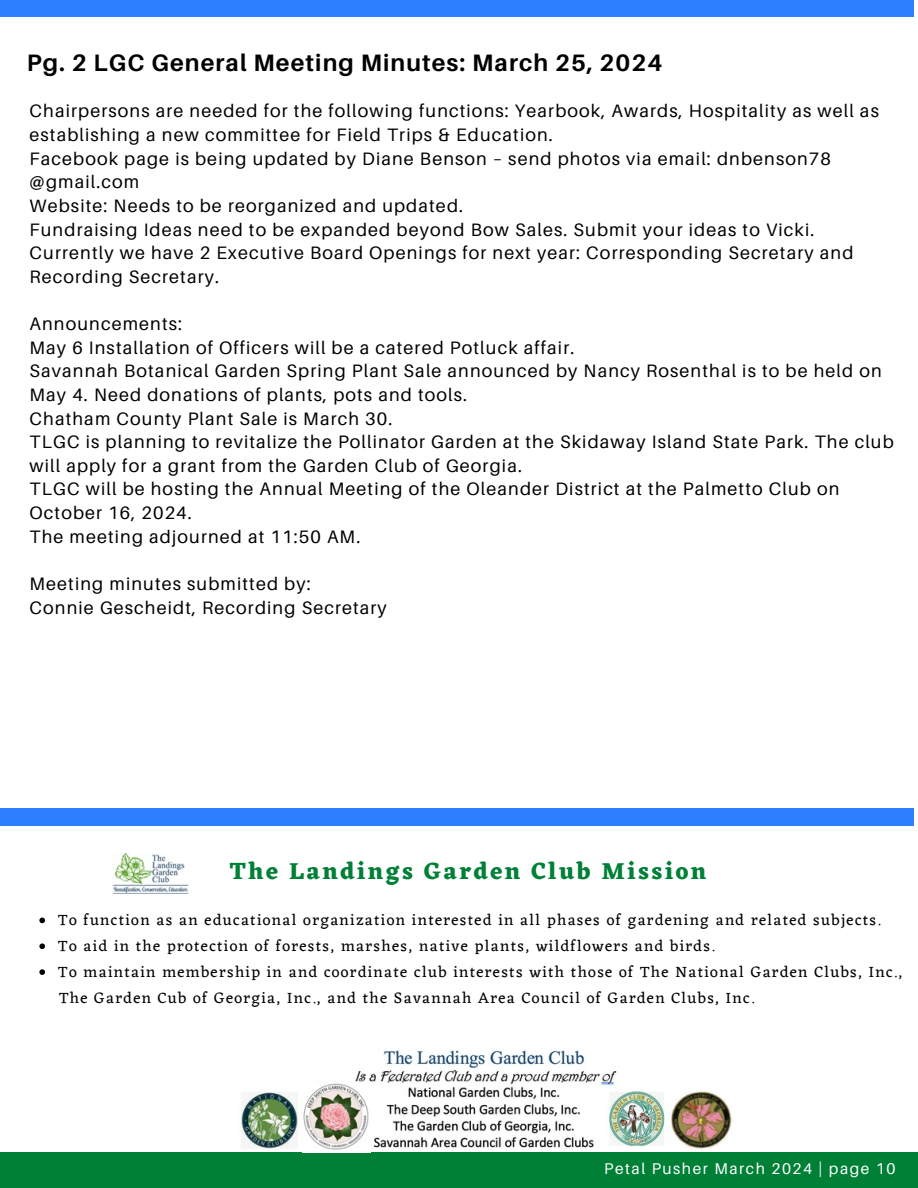
<style>
.page{position:relative;width:918px;height:1188px;background:#fff}
.page>*{position:absolute;margin:0;border:0;box-sizing:border-box;transform-origin:0 0}
.t1{font:700 24px "Eczar";letter-spacing:.1em;color:#008037}
.t2{font:700 23.7px "Aileron";letter-spacing:.045em;color:#000}
.t3{font:18px/23.7px "Aileron";letter-spacing:.065em;color:#000}
.t4{font:15.75px/25.8px "Eczar";letter-spacing:.085em;color:#000}
.t5{font:15.6px "Aileron";letter-spacing:.1em;color:#fff}
</style>
<div class="page">
<img style="left:226px;top:1050px;width:522px;height:103px">
<div style="left:0;top:1153px;width:918px;height:35px;background:#008037"></div>
<img style="left:303px;top:1084px;width:67px;height:69px">
<div style="left:0;top:0;width:914px;height:17px;background:#2e7fff"></div>
<svg style="left:39px;top:918px;width:6px;height:5px"></svg>
<svg style="left:39px;top:943px;width:6px;height:6px"></svg>
<svg style="left:39px;top:969px;width:6px;height:6px"></svg>
<img style="left:112px;top:854px;width:77px;height:39px">
<div style="left:0;top:809px;width:914px;height:17px;background:#2e7fff"></div>
<h2 class="t2" style="left:27px;top:48px;width:637px">Pg. 2 LGC General Meeting Minutes: March 25, 2024</h2>
<p class="t3" style="left:30px;top:99px;width:851px">Chairpersons are needed for the following functions: Yearbook, Awards, Hospitality as well as establishing a new committee for Field Trips &amp; Education.<br>Facebook page is being updated by Diane Benson – send photos via email: dnbenson78 @gmail.com<br>Website: Needs to be reorganized and updated.<br>Fundraising Ideas need to be expanded beyond Bow Sales. Submit your ideas to Vicki.<br>Currently we have 2 Executive Board Openings for next year: Corresponding Secretary and Recording Secretary.</p>
<p class="t3" style="left:30px;top:312px;width:866px">Announcements:<br>May 6 Installation of Officers will be a catered Potluck affair.<br>Savannah Botanical Garden Spring Plant Sale announced by Nancy Rosenthal is to be held on May 4. Need donations of plants, pots and tools.<br>Chatham County Plant Sale is March 30.<br>TLGC is planning to revitalize the Pollinator Garden at the Skidaway Island State Park. The club will apply for a grant from the Garden Club of Georgia.<br>TLGC will be hosting the Annual Meeting of the Oleander District at the Palmetto Club on October 16, 2024.<br>The meeting adjourned at 11:50 AM.</p>
<p class="t3" style="left:30px;top:571px;width:359px">Meeting minutes submitted by:<br>Connie Gescheidt, Recording Secretary</p>
<h1 class="t1" style="left:230px;top:856px;width:478px">The Landings Garden Club Mission</h1>
<p class="t4" style="left:58px;top:907px;width:845px">To function as an educational organization interested in all phases of gardening and related subjects.<br>To aid in the protection of forests, marshes, native plants, wildflowers and birds.<br>To maintain membership in and coordinate club interests with those of The National Garden Clubs, Inc., The Garden Cub of Georgia, Inc., and the Savannah Area Council of Garden Clubs, Inc.</p>
<p class="t5" style="left:604px;top:1159px;width:293px">Petal Pusher March 2024 | page 10</p>
</div>
